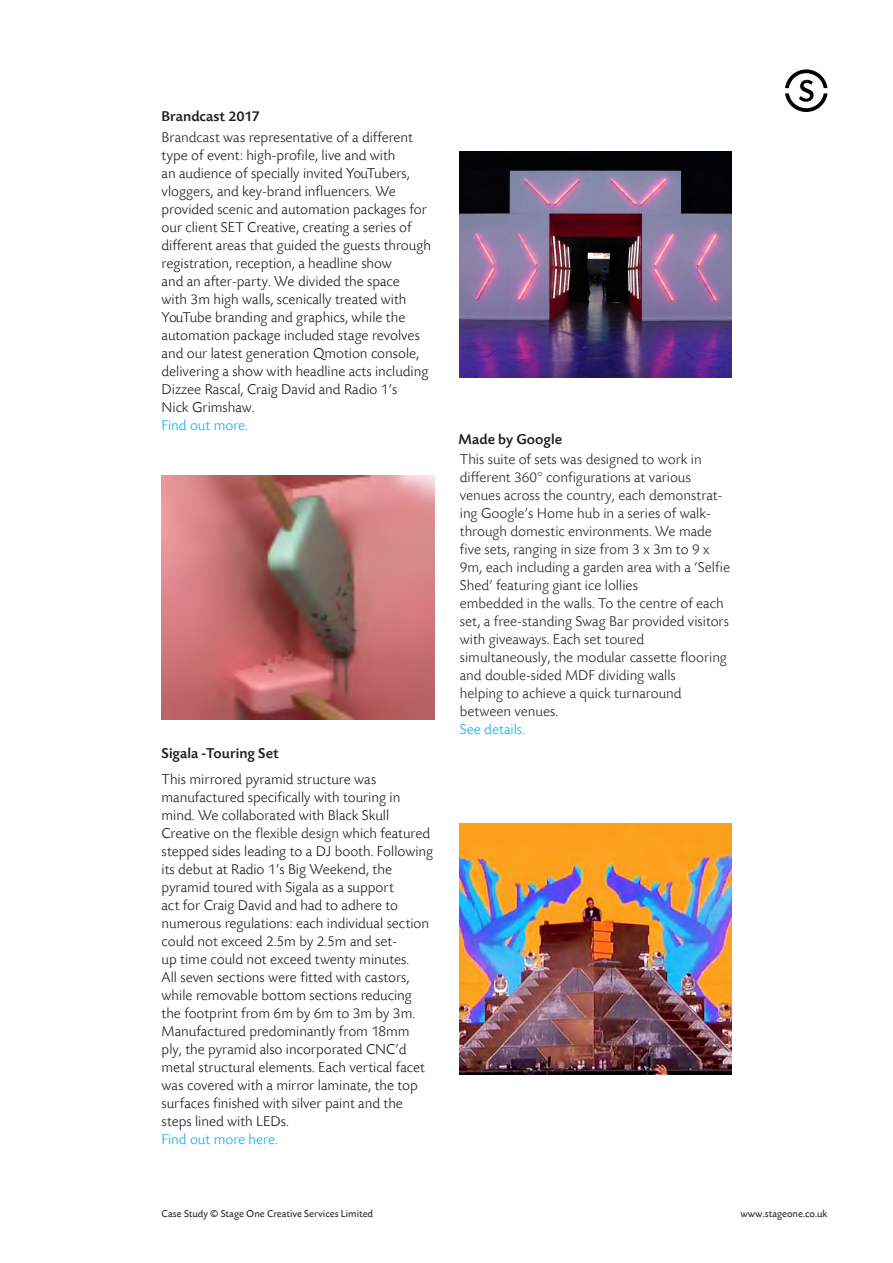
<style>
.page{position:relative;width:893px;height:1263px;background:#fff}
.page>*{position:absolute;margin:0;border:0;box-sizing:border-box;transform-origin:0 0}
.t1{font:300 15px/18px "Today Sans BEF";color:#17151a}
.t2{font:300 15px/18px "Today Sans BEF";color:#231f20}
.t3{font:500 15px "Today Sans BEF";color:#231f20}
.t4{font:300 15px "Today Sans BEF";color:#00aeef}
.t5{font:10.5px "Today Sans BEF";color:#231f20}
.s1{font-weight:500;color:#231f20}
.s2{color:#231f20}
.s3{color:#00aeef}
</style>
<div class="page">
<svg style="left:785px;top:69px;width:42px;height:43px"></svg>
<img style="left:459px;top:824px;width:272px;height:251px">
<img style="left:162px;top:475px;width:272px;height:244px">
<img style="left:459px;top:151px;width:272px;height:227px">
<p class="t1" style="left:162px;top:106px;width:253px;line-height:21.1px"><span class="s1">Brandcast 2017<br></span><span class="s2">Brandcast</span> was representative of a different</p>
<p class="t1" style="left:162px;top:147px;width:271px">type of event: high-profile, live and with<br>an audience of specially invited YouTubers, vloggers, and key-brand influencers. We provided scenic and automation packages for our client SET Creative, creating a series of different areas that guided the guests through registration, reception, a headline show<br>and an after-party. We divided the space<br>with 3m high walls, scenically treated with YouTube branding and graphics, while the automation package included stage revolves and our latest generation Qmotion console, delivering a show with headline acts including Dizzee Rascal, Craig David and Radio 1’s<br>Nick Grimshaw.<br><span class="s3">Find out more.</span></p>
<p class="t3" style="left:162px;top:745px;width:119px">Sigala -Touring Set</p>
<p class="t1" style="left:162px;top:771px;width:273px">This mirrored pyramid structure was manufactured specifically with touring in mind. We collaborated with Black Skull Creative on the <span class="s2">flexible design</span> which featured stepped sides leading to a DJ booth. Following its debut at Radio 1’s Big Weekend, the pyramid toured with Sigala as a support<br>act for Craig David and had to adhere to numerous regulations: each individual section could not exceed 2.5m by 2.5m and set-<br>up time could not exceed twenty minutes.<br>All seven sections were fitted with castors, while removable bottom sections reducing the footprint from 6m by 6m to 3m by 3m.<br>Manufactured predominantly from 18mm ply, the pyramid also incorporated CNC’d metal structural elements. Each vertical facet was covered with a mirror laminate, the top surfaces finished with silver paint and the steps lined with LEDs.</p>
<p class="t4" style="left:162px;top:1132px;width:118px">Find out more here.</p>
<p class="t3" style="left:459px;top:431px;width:105px">Made by Google</p>
<p class="t2" style="left:460px;top:451px;width:272px">This suite of sets was designed to work in different 360° configurations at various venues across the country, each demonstrat&shy;ing Google’s Home hub in a series of walk&shy;through domestic environments. We made five sets, ranging in size from 3 x 3m to 9 x 9m, each including a garden area with a ‘Selfie Shed’ featuring giant ice lollies</p>
<p class="t2" style="left:460px;top:595px;width:271px">embedded in the walls. To the centre of each set, a free-standing Swag Bar provided visitors with giveaways. Each set toured</p>
<p class="t2" style="left:460px;top:649px;width:269px">simultaneously, the modular cassette flooring and double-sided MDF dividing walls</p>
<p class="t2" style="left:460px;top:685px;width:223px">helping to achieve a quick turnaround</p>
<p class="t2" style="left:460px;top:703px;width:100px">between venues.</p>
<p class="t4" style="left:460px;top:722px;width:66px">See details.</p>
<p class="t5" style="left:162px;top:1208px;width:213px">Case Study © Stage One Creative Services Limited</p>
<p class="t5" style="left:740px;top:1208px;width:89px">www.stageone.co.uk</p>
</div>
